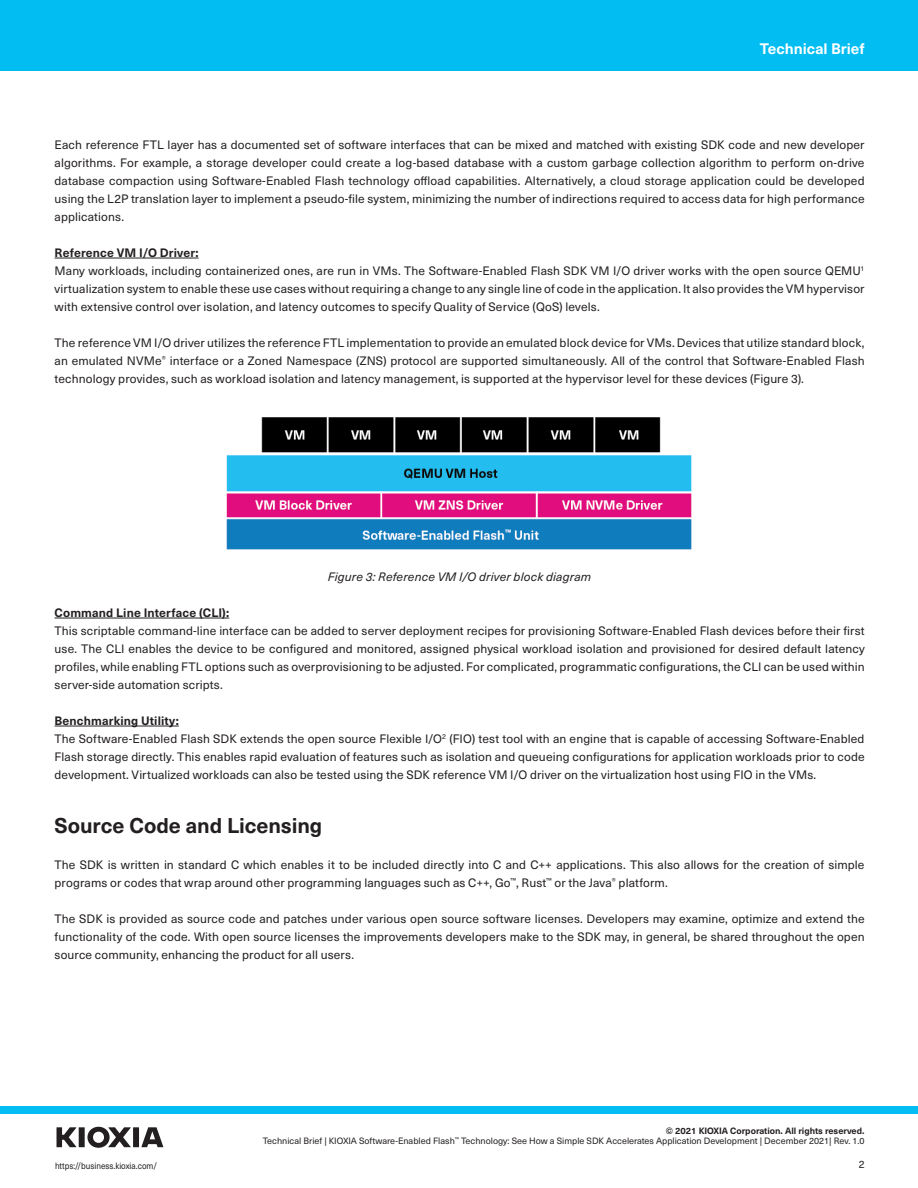
<style>
.page{position:relative;width:918px;height:1188px;background:#fff}
.page>*{position:absolute;margin:0;border:0;box-sizing:border-box;transform-origin:0 0}
.t1{font:700 21px "Neue Haas Unica W1 G";letter-spacing:-.005em;color:#231f20}
.t2{font:700 15px "Neue Haas Unica W1 G";color:#fff}
.t3{font:12px/18px "Neue Haas Unica W1 G";letter-spacing:.01em;color:#231f20;text-align:justify}
.t4{font:700 12px "Neue Haas Unica W1 G";letter-spacing:.01em;color:#231f20}
.t5{font:italic 12px "Neue Haas Unica W1 G";letter-spacing:.015em;color:#231f20}
.t6{font:10.5px "Neue Haas Unica W1 G";color:#231f20}
.t7{font:9px/10.8px "Neue Haas Unica W1 G";color:#231f20;text-align:right}
.t8{font:9px "Neue Haas Unica W1 G";color:#231f20;scale:.89 1}
.s1{font-weight:700}
</style>
<div class="page">
<div style="left:0;top:1106px;width:918px;height:8px;background:#01bdf2"></div>
<div style="left:0;top:0;width:918px;height:71px;background:#01bdf2"></div>
<svg style="left:57px;top:1127px;width:106px;height:21px"></svg>
<hr style="left:55px;top:258px;width:144px;height:1px;background:#231f20">
<hr style="left:55px;top:618px;width:174px;height:1px;background:#231f20">
<hr style="left:55px;top:726px;width:124px;height:1px;background:#231f20">
<img style="left:226px;top:417px;width:466px;height:133px">
<p class="t2" style="left:760px;top:37px;width:106px">Technical Brief</p>
<p class="t3" style="left:55px;top:135px;width:812px">Each reference FTL layer has a documented set of software interfaces that can be mixed and matched with existing SDK code and new developer algorithms. For example, a storage developer could create a log-based database with a custom garbage collection algorithm to perform on-drive database compaction using Software-Enabled Flash technology offload capabilities. Alternatively, a cloud storage application could be developed using the L2P translation layer to implement a pseudo-file system, minimizing the number of indirections required to access data for high performance applications.</p>
<p class="t4" style="left:55px;top:243px;width:146px">Reference VM I/O Driver:</p>
<p class="t3" style="left:55px;top:261px;width:812px">Many workloads, including containerized ones, are run in VMs. The Software-Enabled Flash SDK VM I/O driver works with the open source QEMU<sup>1 </sup>virtualization system to enable these use cases without requiring a change to any single line of code in the application. It also provides the VM hypervisor with extensive control over isolation, and latency outcomes to specify Quality of Service (QoS) levels.</p>
<p class="t3" style="left:55px;top:333px;width:812px">The reference VM I/O driver utilizes the reference FTL implementation to provide an emulated block device for VMs. Devices that utilize standard block, an emulated NVMe<sup>®</sup> interface or a Zoned Namespace (ZNS) protocol are supported simultaneously. All of the control that Software-Enabled Flash technology provides, such as workload isolation and latency management, is supported at the hypervisor level for these devices (Figure 3).</p>
<p class="t5" style="left:328px;top:568px;width:265px">Figure 3: Reference VM I/O driver block diagram</p>
<p class="t4" style="left:55px;top:603px;width:176px">Command Line Interface (CLI):</p>
<p class="t3" style="left:55px;top:621px;width:812px">This scriptable command-line interface can be added to server deployment recipes for provisioning Software-Enabled Flash devices before their first use. The CLI enables the device to be configured and monitored, assigned physical workload isolation and provisioned for desired default latency profiles, while enabling FTL options such as overprovisioning to be adjusted. For complicated, programmatic configurations, the CLI can be used within server-side automation scripts.</p>
<p class="t4" style="left:55px;top:711px;width:126px">Benchmarking Utility:</p>
<p class="t3" style="left:55px;top:729px;width:812px">The Software-Enabled Flash SDK extends the open source Flexible I/O<sup>2</sup> (FIO) test tool with an engine that is capable of accessing Software-Enabled Flash storage directly. This enables rapid evaluation of features such as isolation and queueing configurations for application workloads prior to code development. Virtualized workloads can also be tested using the SDK reference VM I/O driver on the virtualization host using FIO in the VMs.</p>
<p class="t1" style="left:55px;top:809px;width:269px">Source Code and Licensing</p>
<p class="t3" style="left:55px;top:855px;width:811px">The SDK is written in standard C which enables it to be included directly into C and C++ applications. This also allows for the creation of simple programs or codes that wrap around other programming languages such as C++, Go<sup>™</sup>, Rust<sup>™</sup> or the Java<sup>®</sup> platform.</p>
<p class="t3" style="left:55px;top:909px;width:812px">The SDK is provided as source code and patches under various open source software licenses. Developers may examine, optimize and extend the functionality of the code. With open source licenses the improvements developers make to the SDK may, in general, be shared throughout the open source community, enhancing the product for all users.</p>
<p class="t7" style="left:263px;top:1125px;width:603px"><span class="s1">© 2021 KIOXIA Corporation. All rights reserved.<br></span>Technical Brief | KIOXIA Software-Enabled Flash<sup>™</sup> Technology: See How a Simple SDK Accelerates Application Development | December 2021| Rev. 1.0</p>
<p class="t8" style="left:55px;top:1159px;width:116px">https://business.kioxia.com/</p>
<p class="t6" style="left:859px;top:1157px;width:7px">2</p>
</div>
